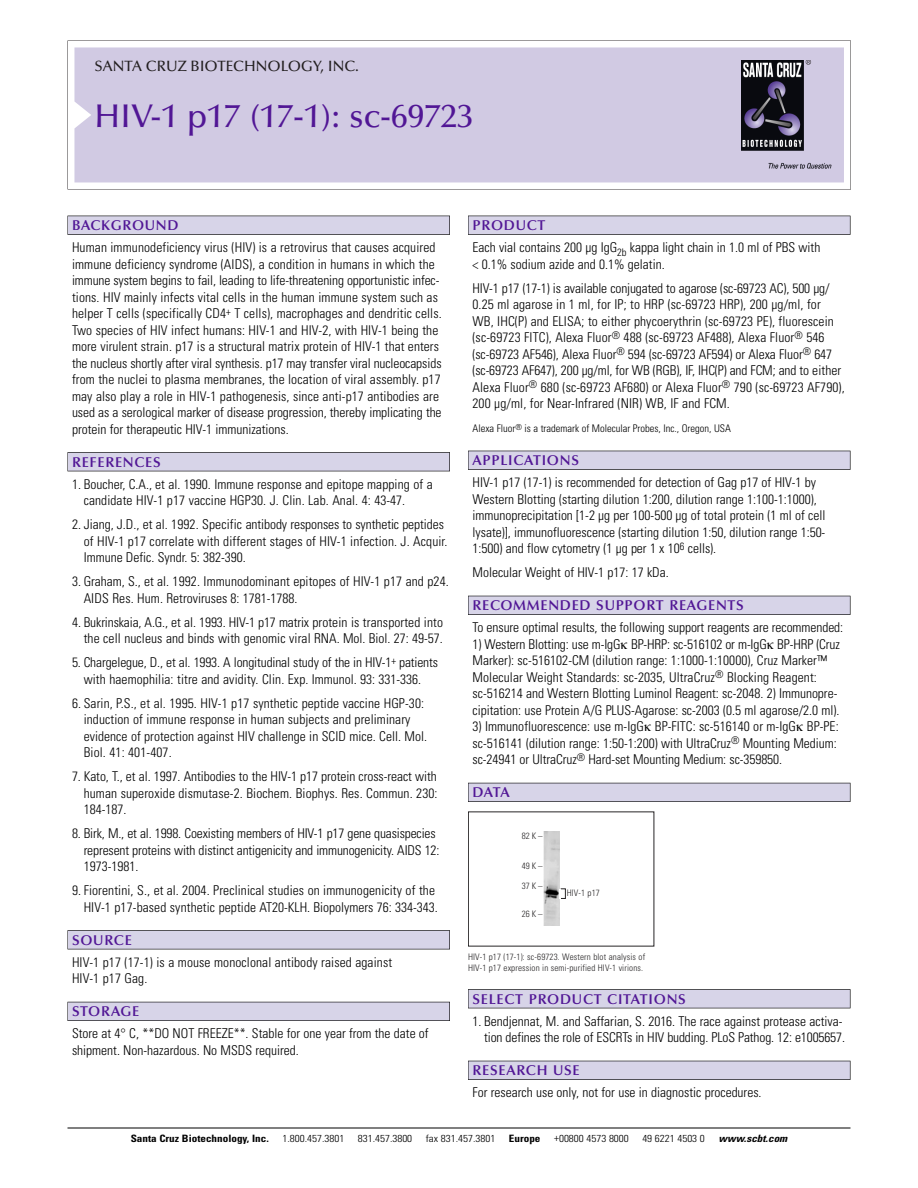
<style>
.page{position:relative;width:918px;height:1188px;background:#fff}
.page>*{position:absolute;margin:0;border:0;box-sizing:border-box;transform-origin:0 0}
.t1{font:500 33px "Optima";color:#511695}
.t2{font:500 15px "Optima";color:#231f20}
.t3{font:600 14.25px "Optima";letter-spacing:.05em;color:#511695}
.t4{font:300 condensed 13.5px/16.5px "Univers";color:#000}
.t5{font:300 condensed 10.5px "Univers";color:#000}
.t6{font:300 condensed 10.2px "Univers";color:#000;scale:1.1 1}
.t7{font:700 condensed 10.2px "Univers";color:#000;scale:1.1 1}
.t8{font:italic 700 condensed 10.2px "Univers";color:#000;scale:1.1 1}
.t9{font:300 condensed 9px/10.5px "Univers";letter-spacing:.015em;color:#272526}
</style>
<div class="page">
<svg style="left:68px;top:40px;width:783px;height:149px"></svg>
<div style="left:74px;top:47px;width:770px;height:135px;background:#d1cae3"></div>
<img style="left:741px;top:60px;width:90px;height:108px">
<div style="left:68px;top:216px;width:382px;height:19px;background:#535256"></div>
<div style="left:68px;top:216px;width:381px;height:18px;background:#d7d4e8"></div>
<div style="left:68px;top:452px;width:382px;height:19px;background:#515155"></div>
<div style="left:68px;top:453px;width:381px;height:18px;background:#d7d4e8"></div>
<div style="left:68px;top:930px;width:382px;height:19px;background:#545357"></div>
<div style="left:68px;top:931px;width:381px;height:18px;background:#d7d4e8"></div>
<div style="left:68px;top:1002px;width:382px;height:19px;background:#535259"></div>
<div style="left:68px;top:1002px;width:381px;height:18px;background:#d7d4e8"></div>
<div style="left:468px;top:216px;width:382px;height:19px;background:#535256"></div>
<div style="left:468px;top:216px;width:382px;height:18px;background:#d7d4e8"></div>
<div style="left:468px;top:451px;width:382px;height:19px;background:#525156"></div>
<div style="left:468px;top:451px;width:382px;height:18px;background:#d7d4e8"></div>
<div style="left:468px;top:596px;width:382px;height:19px;background:#515057"></div>
<div style="left:468px;top:596px;width:382px;height:18px;background:#d7d4e8"></div>
<div style="left:468px;top:783px;width:382px;height:19px;background:#535259"></div>
<div style="left:468px;top:783px;width:382px;height:18px;background:#d7d4e8"></div>
<div style="left:468px;top:989px;width:382px;height:19px;background:#515155"></div>
<div style="left:468px;top:990px;width:382px;height:18px;background:#d7d4e8"></div>
<div style="left:468px;top:1061px;width:382px;height:19px;background:#515057"></div>
<div style="left:468px;top:1061px;width:382px;height:18px;background:#d7d4e8"></div>
<hr style="left:68px;top:1128px;width:782px;height:1px;background:#000">
<img style="left:544px;top:831px;width:15px;height:95px">
<p class="t2" style="left:94px;top:60px;width:266px">SANTA CRUZ BIOTECHNOLOGY, INC.</p>
<p class="t1" style="left:94px;top:102px;width:381px">HIV-1 p17 (17-1): sc-69723</p>
<p class="t3" style="left:72px;top:219px;width:108px">BACKGROUND</p>
<p class="t4" style="left:72px;top:240px;width:371px">Human immunodeficiency virus (HIV) is a retrovirus that causes acquired immune deficiency syndrome (AIDS), a condition in humans in which the immune system begins to fail, leading to life-threatening opportunistic infec&shy;tions. HIV mainly infects vital cells in the human immune system such as helper T cells (specifically CD4<sup>+</sup> T cells), macrophages and dendritic cells.<br>Two species of HIV infect humans: HIV-1 and HIV-2, with HIV-1 being the more virulent strain. p17 is a structural matrix protein of HIV-1 that enters the nucleus shortly after viral synthesis. p17 may transfer viral nucleocapsids from the nuclei to plasma membranes, the location of viral assembly. p17 may also play a role in HIV-1 pathogenesis, since anti-p17 antibodies are used as a serological marker of disease progression, thereby implicating the protein for therapeutic HIV-1 immunizations.</p>
<p class="t3" style="left:72px;top:456px;width:90px">REFERENCES</p>
<p class="t4" style="left:84px;top:477px;width:351px;text-indent:-12px">1. Boucher, C.A., et al. 1990. Immune response and epitope mapping of a candidate HIV-1 p17 vaccine HGP30. J. Clin. Lab. Anal. 4: 43-47.</p>
<p class="t4" style="left:84px;top:517px;width:365px;text-indent:-12px">2. Jiang, J.D., et al. 1992. Specific antibody responses to synthetic peptides of HIV-1 p17 correlate with different stages of HIV-1 infection. J. Acquir.<br>Immune Defic. Syndr. 5: 382-390.</p>
<p class="t4" style="left:84px;top:574px;width:367px;text-indent:-12px">3. Graham, S., et al. 1992. Immunodominant epitopes of HIV-1 p17 and p24.<br>AIDS Res. Hum. Retroviruses 8: 1781-1788.</p>
<p class="t4" style="left:72px;top:615px;width:373px;text-align:right">4. Bukrinskaia, A.G., et al. 1993. HIV-1 p17 matrix protein is transported into the cell nucleus and binds with genomic viral RNA. Mol. Biol. 27: 49-57.</p>
<p class="t4" style="left:72px;top:655px;width:367px;text-align:center">5. Chargelegue, D., et al. 1993. A longitudinal study of the in HIV-1<sup>+</sup> patients with haemophilia: titre and avidity. Clin. Exp. Immunol. 93: 331-336.</p>
<p class="t4" style="left:84px;top:696px;width:345px;text-indent:-12px">6. Sarin, P.S., et al. 1995. HIV-1 p17 synthetic peptide vaccine HGP-30: induction of immune response in human subjects and preliminary evidence of protection against HIV challenge in SCID mice. Cell. Mol.<br>Biol. 41: 401-407.</p>
<p class="t4" style="left:84px;top:769px;width:355px;text-align:justify;text-indent:-12px">7. Kato, T., et al. 1997. Antibodies to the HIV-1 p17 protein cross-react with human superoxide dismutase-2. Biochem. Biophys. Res. Commun. 230:<br>184-187.</p>
<p class="t4" style="left:84px;top:826px;width:357px;text-indent:-12px">8. Birk, M., et al. 1998. Coexisting members of HIV-1 p17 gene quasispecies represent proteins with distinct antigenicity and immunogenicity. AIDS 12:<br>1973-1981.</p>
<p class="t4" style="left:72px;top:883px;width:367px;text-align:right">9. Fiorentini, S., et al. 2004. Preclinical studies on immunogenicity of the<br>HIV-1 p17-based synthetic peptide AT20-KLH. Biopolymers 76: 334-343.</p>
<p class="t3" style="left:72px;top:934px;width:61px">SOURCE</p>
<p class="t4" style="left:72px;top:955px;width:322px">HIV-1 p17 (17-1) is a mouse monoclonal antibody raised against<br>HIV-1 p17 Gag.</p>
<p class="t3" style="left:72px;top:1005px;width:69px">STORAGE</p>
<p class="t4" style="left:72px;top:1027px;width:358px">Store at 4° C, **DO NOT FREEZE**. Stable for one year from the date of shipment. Non-hazardous. No MSDS required.</p>
<p class="t3" style="left:473px;top:219px;width:74px">PRODUCT</p>
<p class="t4" style="left:473px;top:240px;width:349px">Each vial contains 200 µg IgG<sub>2b</sub> kappa light chain in 1.0 ml of PBS with &lt; 0.1% sodium azide and 0.1% gelatin.</p>
<p class="t4" style="left:473px;top:281px;width:374px">HIV-1 p17 (17-1) is available conjugated to agarose (sc-69723 AC), 500 µg/ 0.25 ml agarose in 1 ml, for IP; to HRP (sc-69723 HRP), 200 µg/ml, for WB, IHC(P) and ELISA; to either phycoerythrin (sc-69723 PE), fluorescein (sc-69723 FITC), Alexa Fluor<sup>®</sup> 488 (sc-69723 AF488), Alexa Fluor<sup>®</sup> 546 (sc-69723 AF546), Alexa Fluor<sup>®</sup> 594 (sc-69723 AF594) or Alexa Fluor<sup>®</sup> 647 (sc-69723 AF647), 200 µg/ml, for WB (RGB), IF, IHC(P) and FCM; and to either Alexa Fluor<sup>®</sup> 680 (sc-69723 AF680) or Alexa Fluor<sup>®</sup> 790 (sc-69723 AF790), 200 µg/ml, for Near-Infrared (NIR) WB, IF and FCM.</p>
<p class="t5" style="left:473px;top:424px;width:260px">Alexa Fluor<sup>®</sup> is a trademark of Molecular Probes, Inc., Oregon, USA</p>
<p class="t3" style="left:473px;top:454px;width:108px">APPLICATIONS</p>
<p class="t4" style="left:473px;top:475px;width:354px">HIV-1 p17 (17-1) is recommended for detection of Gag p17 of HIV-1 by Western Blotting (starting dilution 1:200, dilution range 1:100-1:1000), immunoprecipitation [1-2 µg per 100-500 µg of total protein (1 ml of cell lysate)], immunofluorescence (starting dilution 1:50, dilution range 1:50- 1:500) and flow cytometry (1 µg per 1 x 10<sup>6</sup> cells).</p>
<p class="t4" style="left:473px;top:565px;width:198px">Molecular Weight of HIV-1 p17: 17 kDa.</p>
<p class="t3" style="left:473px;top:599px;width:273px">RECOMMENDED SUPPORT REAGENTS</p>
<p class="t4" style="left:473px;top:621px;width:372px">To ensure optimal results, the following support reagents are recommended:</p>
<p class="t4" style="left:473px;top:637px;width:369px">1) Western Blotting: use m-IgG BP-HRP: sc-516102 or m-IgG BP-HRP (Cruz Marker): sc-516102-CM (dilution range: 1:1000-1:10000), Cruz Marker™ Molecular Weight Standards: sc-2035, UltraCruz<sup>®</sup> Blocking Reagent: sc-516214 and Western Blotting Luminol Reagent: sc-2048. 2) Immunopre&shy;cipitation: use Protein A/G PLUS-Agarose: sc-2003 (0.5 ml agarose/2.0 ml).</p>
<p class="t4" style="left:473px;top:720px;width:368px">3) Immunofluorescence: use m-IgG BP-FITC: sc-516140 or m-IgG BP-PE: sc-516141 (dilution range: 1:50-1:200) with UltraCruz<sup>®</sup> Mounting Medium: sc-24941 or UltraCruz<sup>®</sup> Hard-set Mounting Medium: sc-359850.</p>
<p class="t3" style="left:473px;top:786px;width:39px">DATA</p>
<p class="t9" style="left:522px;top:832px;width:22px">82 K –</p>
<p class="t9" style="left:522px;top:862px;width:22px">49 K –</p>
<p class="t9" style="left:522px;top:882px;width:22px">37 K –</p>
<p class="t9" style="left:522px;top:909px;width:22px">26 K –</p>
<p class="t9" style="left:567px;top:889px;width:35px">HIV-1 p17</p>
<p class="t9" style="left:468px;top:953px;width:179px">HIV-1 p17 (17-1): sc-69723. Western blot analysis of<br>HIV-1 p17 expression in semi-purified HIV-1 virions.</p>
<p class="t3" style="left:473px;top:993px;width:215px">SELECT PRODUCT CITATIONS</p>
<p class="t4" style="left:473px;top:1014px;width:374px;text-align:right">1. Bendjennat, M. and Saffarian, S. 2016. The race against protease activa&shy;tion defines the role of ESCRTs in HIV budding. PLoS Pathog. 12: e1005657.</p>
<p class="t3" style="left:473px;top:1064px;width:109px">RESEARCH USE</p>
<p class="t4" style="left:473px;top:1086px;width:291px">For research use only, not for use in diagnostic procedures.</p>
<p class="t7" style="left:131px;top:1135px;width:127px">Santa Cruz Biotechnology, Inc.</p>
<p class="t6" style="left:282px;top:1135px;width:58px">1.800.457.3801</p>
<p class="t6" style="left:358px;top:1135px;width:51px">831.457.3800</p>
<p class="t6" style="left:426px;top:1135px;width:65px">fax 831.457.3801</p>
<p class="t7" style="left:509px;top:1135px;width:30px">Europe</p>
<p class="t6" style="left:554px;top:1135px;width:69px">+00800 4573 8000</p>
<p class="t6" style="left:642px;top:1135px;width:58px">49 6221 4503 0</p>
<p class="t8" style="left:719px;top:1135px;width:66px">www.scbt.com</p>
</div>
